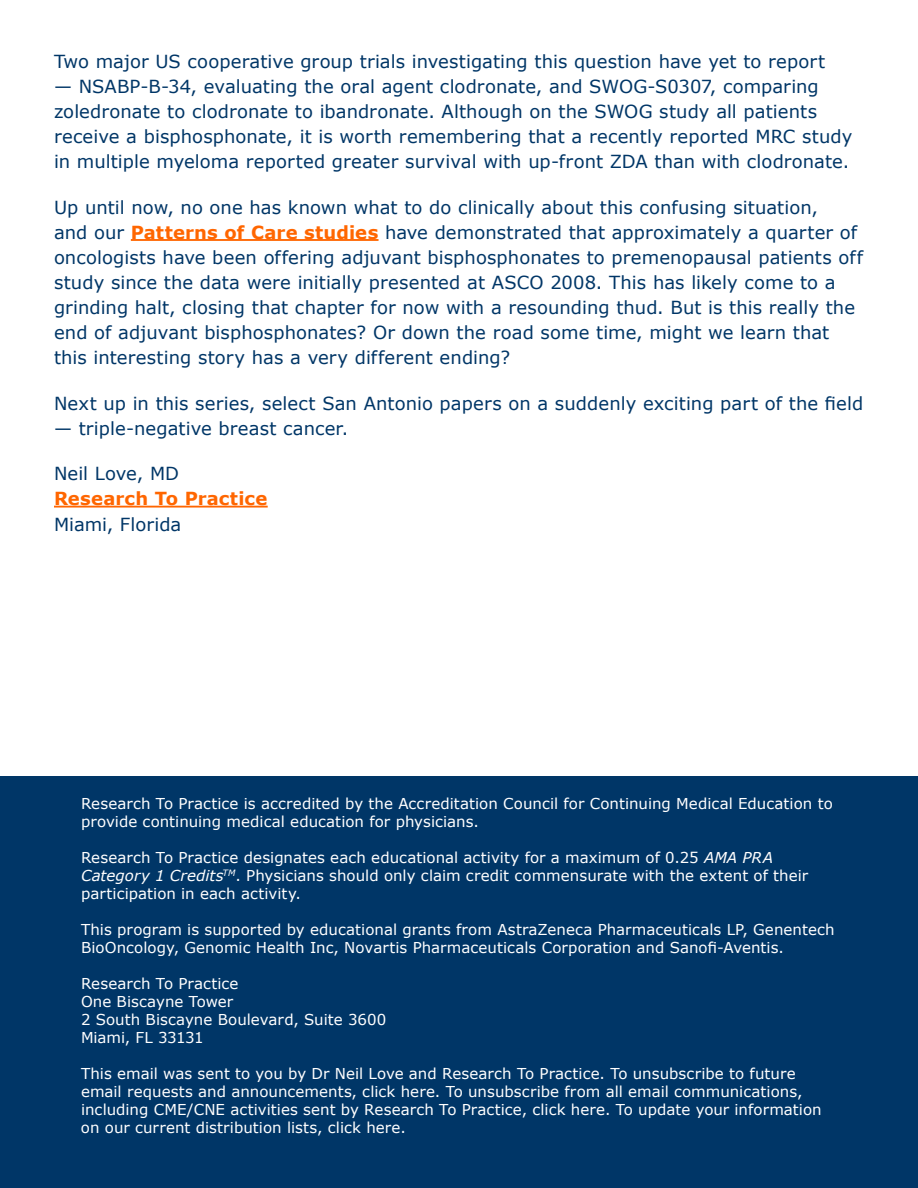
<style>
.page{position:relative;width:918px;height:1188px;background:#fff}
.page>*{position:absolute;margin:0;border:0;box-sizing:border-box;transform-origin:0 0}
.t1{font:18px/25.2px "Verdana";letter-spacing:.005em;color:#003667}
.t2{font:700 18px "Verdana";letter-spacing:.01em;color:#f60}
.t3{font:15px/18px "Verdana";letter-spacing:.005em;color:#fff}
.s1{font-weight:700;color:#f60}
.s2{font-style:italic}
</style>
<div class="page">
<hr style="left:131px;top:239px;width:248px;height:2px;background:#f60">
<hr style="left:54px;top:506px;width:214px;height:2px;background:#f60">
<div style="left:0;top:777px;width:918px;height:411px;background:#003667"></div>
<p class="t1" style="left:54px;top:49px;width:773px">Two major US cooperative group trials investigating this question have yet to report</p>
<p class="t1" style="left:54px;top:74px;width:800px">— NSABP-B-34, evaluating the oral agent clodronate, and SWOG-S0307, comparing zoledronate to clodronate to ibandronate. Although on the SWOG study all patients receive a bisphosphonate, it is worth remembering that a recently reported MRC study in multiple myeloma reported greater survival with up-front ZDA than with clodronate.</p>
<p class="t1" style="left:54px;top:195px;width:811px">Up until now, no one has known what to do clinically about this confusing situation,<br>and our <span class="s1">Patterns of Care studies</span> have demonstrated that approximately a quarter of oncologists have been offering adjuvant bisphosphonates to premenopausal patients off study since the data were initially presented at ASCO 2008. This has likely come to a grinding halt, closing that chapter for now with a resounding thud. But is this really the end of adjuvant bisphosphonates? Or down the road some time, might we learn that this interesting story has a very different ending?</p>
<p class="t1" style="left:54px;top:391px;width:811px">Next up in this series, select San Antonio papers on a suddenly exciting part of the field</p>
<p class="t1" style="left:54px;top:416px;width:296px">— triple-negative breast cancer.</p>
<p class="t1" style="left:54px;top:461px;width:127px">Neil Love, MD</p>
<p class="t2" style="left:54px;top:487px;width:215px">Research To Practice</p>
<p class="t1" style="left:54px;top:512px;width:129px">Miami, Florida</p>
<p class="t3" style="left:81px;top:794px;width:753px">Research To Practice is accredited by the Accreditation Council for Continuing Medical Education to provide continuing medical education for physicians.</p>
<p class="t3" style="left:81px;top:848px;width:729px">Research To Practice designates each educational activity for a maximum of 0.25 <span class="s2">AMA PRA<br>Category 1 Credits</span><sup>TM</sup>. Physicians should only claim credit commensurate with the extent of their participation in each activity.</p>
<p class="t3" style="left:81px;top:920px;width:755px">This program is supported by educational grants from AstraZeneca Pharmaceuticals LP, Genentech<br>BioOncology, Genomic Health Inc, Novartis Pharmaceuticals Corporation and Sanofi-Aventis.</p>
<p class="t3" style="left:81px;top:974px;width:307px">Research To Practice<br>One Biscayne Tower<br>2 South Biscayne Boulevard, Suite 3600<br>Miami, FL 33131</p>
<p class="t3" style="left:81px;top:1064px;width:742px">This email was sent to you by Dr Neil Love and Research To Practice. To unsubscribe to future email requests and announcements, click here. To unsubscribe from all email communications, including CME/CNE activities sent by Research To Practice, click here. To update your information on our current distribution lists, click here.</p>
</div>
